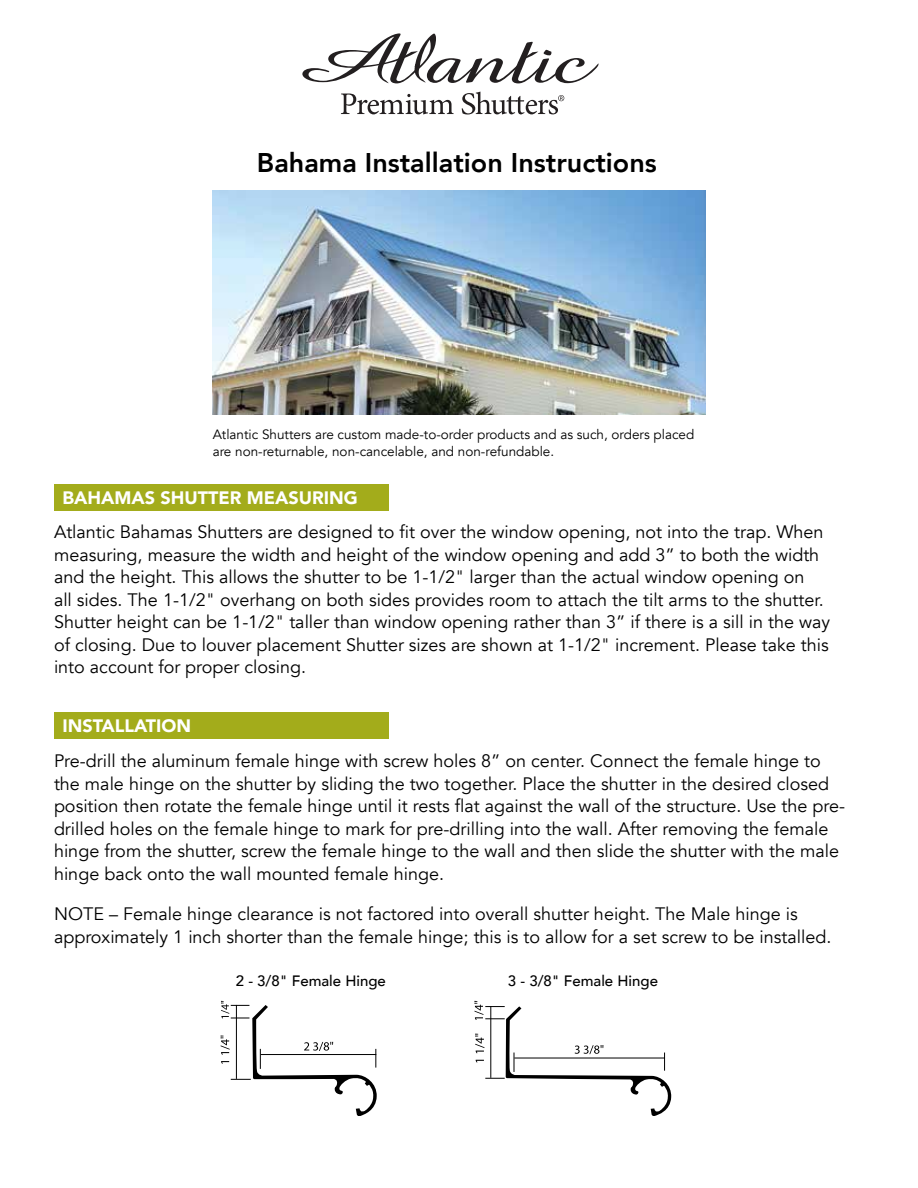
<style>
.page{position:relative;width:918px;height:1188px;background:#fff}
.page>*{position:absolute;margin:0;border:0;box-sizing:border-box;transform-origin:0 0}
.t1{font:800 27px "Avenir";color:#000}
.t2{font:18px/22.5px "Avenir";color:#000}
.t3{font:900 18px "Avenir";color:#fff}
.t4{font:500 15px "Avenir";color:#000}
.t5{font:13.5px/16.2px "Avenir";color:#000}
</style>
<div class="page">
<svg style="left:341px;top:94px;width:113px;height:20px"></svg>
<svg style="left:302px;top:33px;width:296px;height:50px"></svg>
<svg style="left:462px;top:92px;width:102px;height:23px"></svg>
<svg style="left:221px;top:1001px;width:156px;height:115px"></svg>
<svg style="left:474px;top:1001px;width:198px;height:115px"></svg>
<div style="left:54px;top:484px;width:335px;height:27px;background:#a3ac1b"></div>
<div style="left:54px;top:712px;width:335px;height:27px;background:#a3ac1b"></div>
<img style="left:213px;top:191px;width:492px;height:223px">
<h1 class="t1" style="left:257px;top:141px;width:402px">Bahama Installation Instructions</h1>
<p class="t5" style="left:213px;top:427px;width:483px">Atlantic Shutters are custom made-to-order products and as such, orders placed are non-returnable, non-cancelable, and non-refundable.</p>
<p class="t3" style="left:63px;top:483px;width:297px">BAHAMAS SHUTTER MEASURING</p>
<p class="t2" style="left:54px;top:521px;width:778px">Atlantic Bahamas Shutters are designed to fit over the window opening, not into the trap. When measuring, measure the width and height of the window opening and add 3” to both the width and the height. This allows the shutter to be 1-1/2" larger than the actual window opening on<br>all sides. The 1-1/2" overhang on both sides provides room to attach the tilt arms to the shutter.<br>Shutter height can be 1-1/2" taller than window opening rather than 3” if there is a sill in the way of closing. Due to louver placement Shutter sizes are shown at 1-1/2" increment. Please take this into account for proper closing.</p>
<p class="t3" style="left:63px;top:711px;width:130px">INSTALLATION</p>
<p class="t2" style="left:54px;top:750px;width:793px">Pre-drill the aluminum female hinge with screw holes 8” on center. Connect the female hinge to the male hinge on the shutter by sliding the two together. Place the shutter in the desired closed position then rotate the female hinge until it rests flat against the wall of the structure. Use the pre&shy;drilled holes on the female hinge to mark for pre-drilling into the wall. After removing the female hinge from the shutter, screw the female hinge to the wall and then slide the shutter with the male hinge back onto the wall mounted female hinge.</p>
<p class="t2" style="left:54px;top:903px;width:779px">NOTE – Female hinge clearance is not factored into overall shutter height. The Male hinge is approximately 1 inch shorter than the female hinge; this is to allow for a set screw to be installed.</p>
<p class="t4" style="left:236px;top:968px;width:152px">2 - 3/8" Female Hinge</p>
<p class="t4" style="left:508px;top:968px;width:152px">3 - 3/8" Female Hinge</p>
</div>
